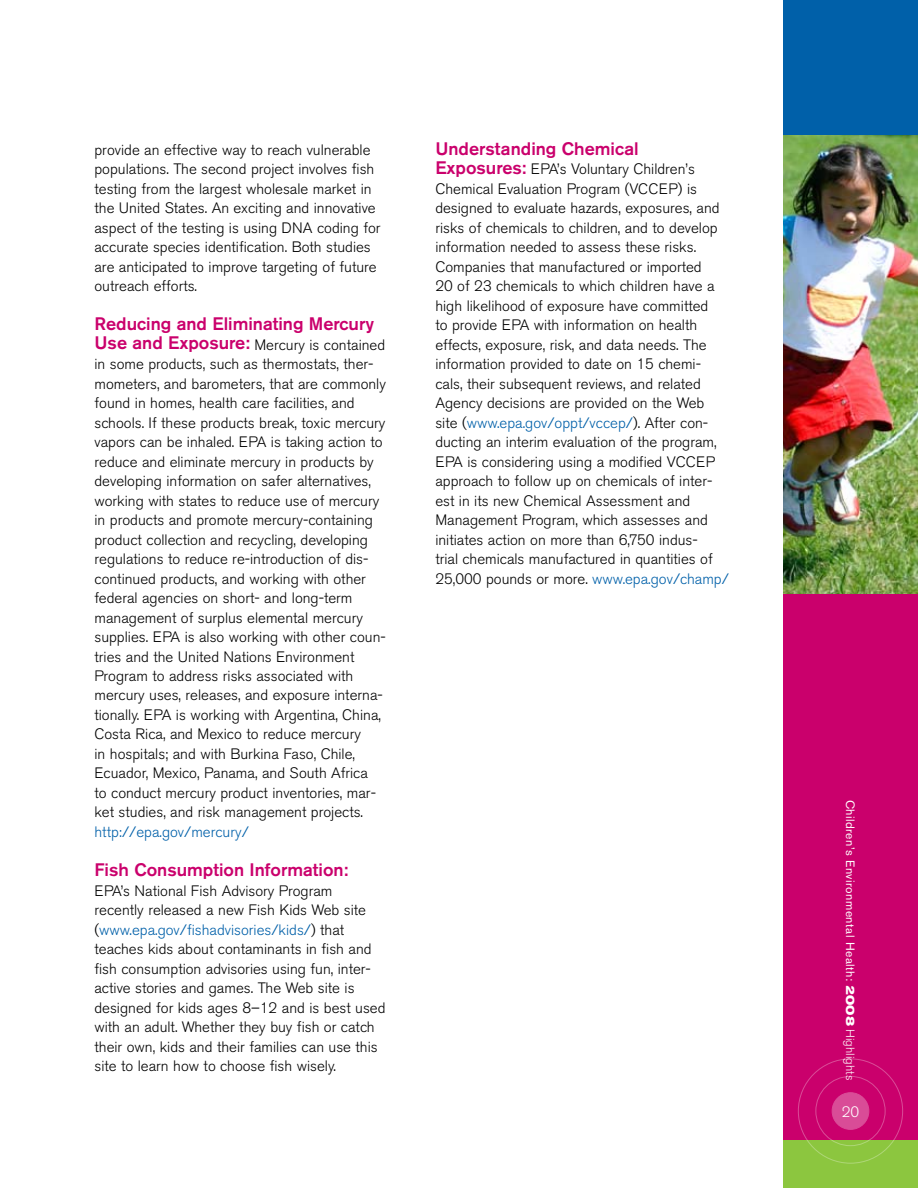
<style>
.page{position:relative;width:918px;height:1188px;background:#fff}
.page>*{position:absolute;margin:0;border:0;box-sizing:border-box;transform-origin:0 0}
.t1{font:500 18px "Akzidenz Grotesk BE";color:#ca006c}
.t2{font:300 15px/19.5px "Akzidenz Grotesk BE";color:#000}
.t3{font:300 15px "Akzidenz Grotesk BE";color:#0060a9}
.t4{font:300 15px "Akzidenz Grotesk BE";color:#fff}
.t5{font:12px "Akzidenz Grotesk BE";letter-spacing:.04em;color:#fff}
.s1{font-weight:500;font-size:18px;color:#ca006c}
.s2{color:#000}
.s3{color:#0060a9}
.s4{font-weight:700;font-stretch:expanded}
.s5{font-weight:300}
</style>
<div class="page">
<img style="left:783px;top:135px;width:135px;height:459px">
<div style="left:783px;top:594px;width:135px;height:594px;background:#ca006c"></div>
<div style="left:783px;top:1141px;width:135px;height:47px;background:#8cc63f"></div>
<div style="left:832px;top:1093px;width:37px;height:36px;background:#d94c97;border-radius:50%"></div>
<div style="left:832px;top:1092px;width:37px;height:38px;border:1px solid #fff;border-radius:50%"></div>
<div style="left:815px;top:1076px;width:71px;height:70px;border:1px solid #fff;border-radius:50%"></div>
<div style="left:783px;top:0;width:135px;height:135px;background:#0060a9"></div>
<p class="t2" style="left:94px;top:140px;width:277px">provide an effective way to reach vulnerable</p>
<p class="t1" style="left:435px;top:137px;width:205px">Understanding Chemical</p>
<p class="t2" style="left:94px;top:159px;width:281px">populations. The second project involves fish</p>
<p class="t2" style="left:435px;top:159px;width:261px"><span class="s1">Exposures:</span> EPA’s Voluntary Children’s</p>
<p class="t2" style="left:94px;top:179px;width:279px">testing from the largest wholesale market in</p>
<p class="t2" style="left:435px;top:179px;width:263px">Chemical Evaluation Program (VCCEP) is</p>
<p class="t2" style="left:94px;top:198px;width:283px">the United States. An exciting and innovative</p>
<p class="t2" style="left:435px;top:198px;width:286px">designed to evaluate hazards, exposures, and</p>
<p class="t2" style="left:94px;top:218px;width:288px">aspect of the testing is using DNA coding for</p>
<p class="t2" style="left:435px;top:218px;width:284px">risks of chemicals to children, and to develop</p>
<p class="t2" style="left:94px;top:237px;width:278px">accurate species identification. Both studies</p>
<p class="t2" style="left:435px;top:237px;width:262px">information needed to assess these risks.</p>
<p class="t2" style="left:94px;top:257px;width:284px">are anticipated to improve targeting of future</p>
<p class="t2" style="left:435px;top:257px;width:268px">Companies that manufactured or imported</p>
<p class="t2" style="left:94px;top:276px;width:104px">outreach efforts.</p>
<p class="t2" style="left:435px;top:276px;width:281px">20 of 23 chemicals to which children have a high likelihood of exposure have committed</p>
<p class="t1" style="left:94px;top:313px;width:281px">Reducing and Eliminating Mercury</p>
<p class="t2" style="left:435px;top:315px;width:263px">to provide EPA with information on health</p>
<p class="t2" style="left:94px;top:335px;width:292px"><span class="s1">Use and Exposure:</span> Mercury is contained</p>
<p class="t2" style="left:435px;top:335px;width:273px">effects, exposure, risk, and data needs. The</p>
<p class="t2" style="left:94px;top:354px;width:281px">in some products, such as thermostats, ther-</p>
<p class="t2" style="left:435px;top:354px;width:267px">information provided to date on 15 chemi-</p>
<p class="t2" style="left:94px;top:374px;width:293px">mometers, and barometers, that are commonly</p>
<p class="t2" style="left:435px;top:374px;width:267px">cals, their subsequent reviews, and related</p>
<p class="t2" style="left:94px;top:393px;width:262px">found in homes, health care facilities, and</p>
<p class="t2" style="left:435px;top:393px;width:271px">Agency decisions are provided on the Web</p>
<p class="t2" style="left:94px;top:413px;width:292px">schools. If these products break, toxic mercury</p>
<p class="t3" style="left:435px;top:414px;width:274px"><span class="s2">site (</span>www.epa.gov/oppt/vccep/<span class="s2">). After con-</span></p>
<p class="t2" style="left:94px;top:432px;width:290px">vapors can be inhaled. EPA is taking action to</p>
<p class="t2" style="left:435px;top:432px;width:283px">ducting an interim evaluation of the program,</p>
<p class="t2" style="left:94px;top:452px;width:281px">reduce and eliminate mercury in products by</p>
<p class="t2" style="left:435px;top:452px;width:282px">EPA is considering using a modified VCCEP</p>
<p class="t2" style="left:94px;top:471px;width:278px">developing information on safer alternatives,</p>
<p class="t2" style="left:435px;top:471px;width:278px">approach to follow up on chemicals of inter-</p>
<p class="t2" style="left:94px;top:491px;width:286px">working with states to reduce use of mercury</p>
<p class="t2" style="left:435px;top:491px;width:256px">est in its new Chemical Assessment and</p>
<p class="t2" style="left:94px;top:510px;width:280px">in products and promote mercury-containing</p>
<p class="t2" style="left:435px;top:510px;width:274px">Management Program, which assesses and</p>
<p class="t2" style="left:94px;top:530px;width:275px">product collection and recycling, developing</p>
<p class="t2" style="left:435px;top:530px;width:264px">initiates action on more than 6,750 indus-</p>
<p class="t2" style="left:94px;top:549px;width:275px">regulations to reduce re-introduction of dis-</p>
<p class="t2" style="left:435px;top:549px;width:279px">trial chemicals manufactured in quantities of</p>
<p class="t2" style="left:94px;top:569px;width:273px">continued products, and working with other</p>
<p class="t2" style="left:435px;top:569px;width:295px">25,000 pounds or more. <span class="s3">www.epa.gov/champ/</span></p>
<p class="t2" style="left:94px;top:588px;width:293px">federal agencies on short- and long-term management of surplus elemental mercury supplies. EPA is also working with other coun&shy;tries and the United Nations Environment Program to address risks associated with mercury uses, releases, and exposure interna&shy;tionally. EPA is working with Argentina, China, Costa Rica, and Mexico to reduce mercury<br>in hospitals; and with Burkina Faso, Chile, Ecuador, Mexico, Panama, and South Africa<br>to conduct mercury product inventories, mar&shy;ket studies, and risk management projects. <span class="s3">http://epa.gov/mercury/</span></p>
<p class="t1" style="left:94px;top:859px;width:255px">Fish Consumption Information:</p>
<p class="t2" style="left:94px;top:881px;width:293px">EPA’s National Fish Advisory Program<br>recently released a new Fish Kids Web site (<span class="s3">www.epa.gov/fishadvisories/kids/</span>) that teaches kids about contaminants in fish and fish consumption advisories using fun, inter&shy;active stories and games. The Web site is designed for kids ages 8–12 and is best used with an adult. Whether they buy fish or catch their own, kids and their families can use this site to learn how to choose fish wisely.</p>
<p class="t5" style="left:857px;top:800px;width:282px;rotate:90deg">Children’s Environmental Health: <span class="s4">2008</span> <span class="s5">Highlights</span></p>
<p class="t4" style="left:842px;top:1103px;width:19px">20</p>
</div>
